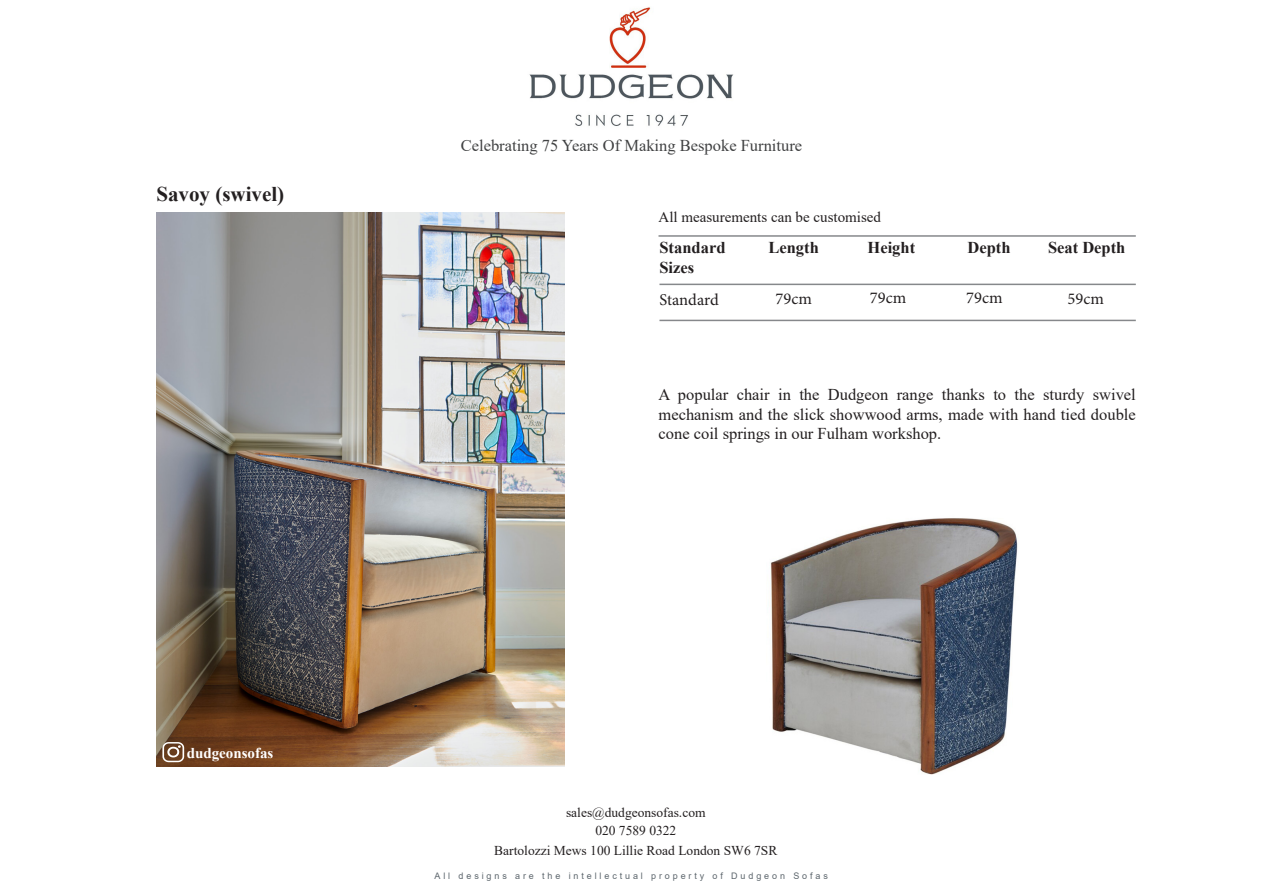
<style>
.page{position:relative;width:1263px;height:893px;background:#fff}
.page>*{position:absolute;margin:0;border:0;box-sizing:border-box;transform-origin:0 0}
.t1{font:700 21px "Times New Roman";color:#231f20}
.t2{font:16.5px/19.8px "Times New Roman";color:#231f20;text-align:justify}
.t3{font:16.5px "Times New Roman";color:#414243}
.t4{font:700 16.5px/19.8px "Times New Roman";color:#231f20}
.t5{font:16.5px "Minion Pro";color:#231f20}
.t6{font:15px "Times New Roman";color:#231f20}
.t7{font:700 15px "Times New Roman";color:#fff}
.t8{font:13.5px/18px "Times New Roman";color:#231f20;text-align:center}
.t9{font:9px "Arial";letter-spacing:.32em;color:#5d666d}
</style>
<div class="page">
<img style="left:529px;top:7px;width:205px;height:119px">
<img style="left:156px;top:212px;width:408px;height:554px">
<svg style="left:162px;top:742px;width:22px;height:20px"></svg>
<hr style="left:658px;top:235px;width:478px;height:2px;background:#86888b">
<hr style="left:659px;top:284px;width:477px;height:1px;background:#86888b">
<hr style="left:659px;top:320px;width:477px;height:1px;background:#86888b">
<img style="left:770px;top:518px;width:248px;height:256px">
<p class="t1" style="left:156px;top:179px;width:129px">Savoy (swivel)</p>
<p class="t7" style="left:187px;top:742px;width:88px">dudgeonsofas</p>
<p class="t3" style="left:461px;top:134px;width:343px">Celebrating 75 Years Of Making Bespoke Furniture</p>
<p class="t6" style="left:658px;top:207px;width:224px">All measurements can be customised</p>
<p class="t4" style="left:659px;top:237px;width:68px">Standard<br>Sizes</p>
<p class="t4" style="left:768px;top:237px;width:52px">Length</p>
<p class="t4" style="left:867px;top:237px;width:49px">Height</p>
<p class="t4" style="left:967px;top:237px;width:45px">Depth</p>
<p class="t4" style="left:1048px;top:237px;width:79px">Seat Depth</p>
<p class="t5" style="left:659px;top:289px;width:61px">Standard</p>
<p class="t5" style="left:775px;top:288px;width:38px">79cm</p>
<p class="t5" style="left:870px;top:287px;width:38px">79cm</p>
<p class="t5" style="left:966px;top:287px;width:38px">79cm</p>
<p class="t5" style="left:1067px;top:288px;width:38px">59cm</p>
<p class="t2" style="left:658px;top:384px;width:479px">A popular chair in the Dudgeon range thanks to the sturdy swivel mechanism and the slick showwood arms, made with hand tied double cone coil springs in our Fulham workshop.</p>
<p class="t8" style="left:566px;top:803px;width:141px">sales@dudgeonsofas.com<br>020 7589 0322</p>
<p class="t8" style="left:494px;top:841px;width:285px">Bartolozzi Mews 100 Lillie Road London SW6 7SR</p>
<p class="t9" style="left:435px;top:870px;width:395px">All designs are the intellectual property of Dudgeon Sofas</p>
</div>
